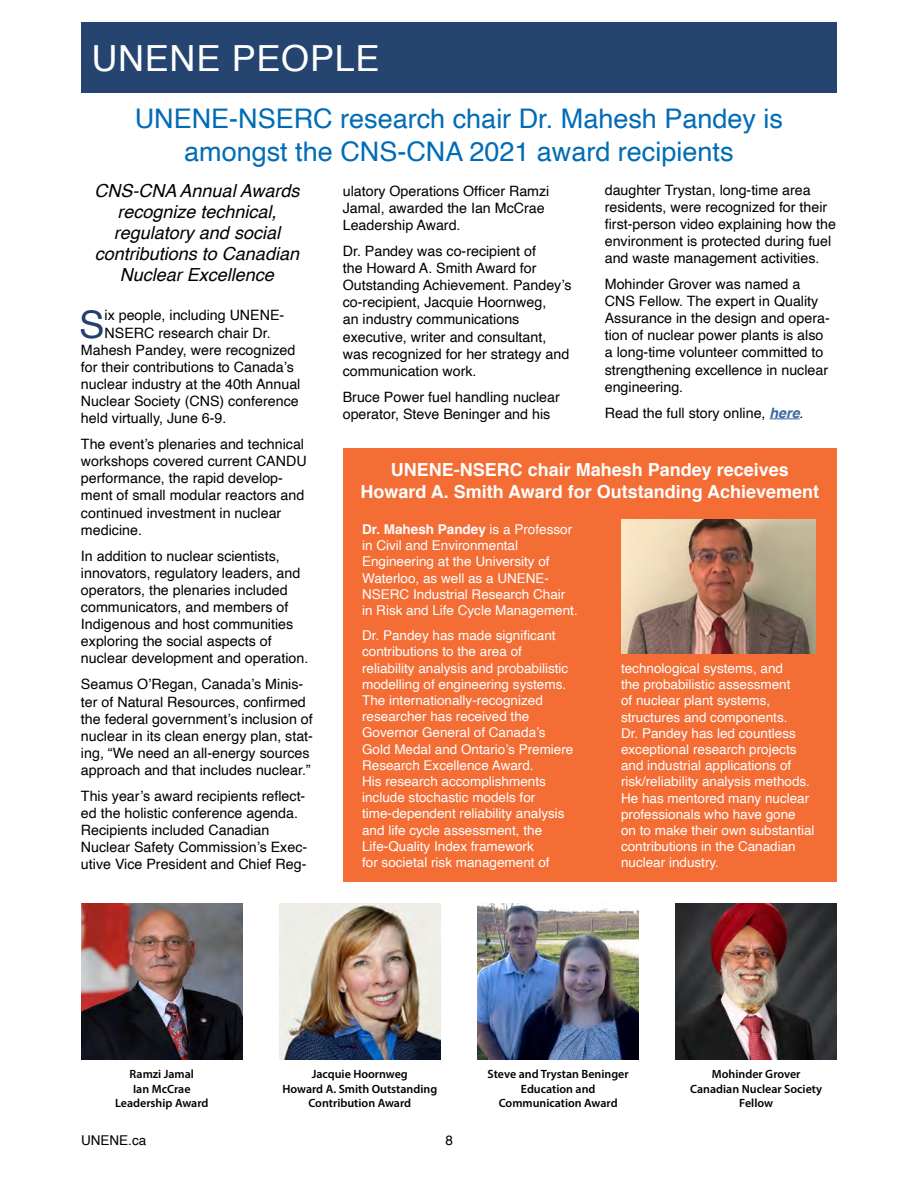
<style>
.page{position:relative;width:918px;height:1188px;background:#fff}
.page>*{position:absolute;margin:0;border:0;box-sizing:border-box;transform-origin:0 0}
.t1{font:38.1px "Helvetica";color:#223f70}
.t2{font:36px "Helvetica";letter-spacing:.02em;color:#fff}
.t3{font:27px/33px "Helvetica";color:#006cb7;text-align:center}
.t4{font:italic 18px/21px "Helvetica";color:#000;text-align:center}
.t5{font:700 18px/21.6px "Helvetica";color:#fff;text-align:center}
.t6{font:14.25px/17.1px "Helvetica";color:#000}
.t7{font:13.5px/16.2px "Helvetica";color:#fff}
.t8{font:13.5px "Helvetica";color:#000}
.t9{font:600 12px/14.4px "Myriad Pro";color:#000;text-align:center}
.s1{font-weight:700;font-style:italic;color:#3a67a3}
.s2{font-weight:700}
</style>
<div class="page">
<div style="left:343px;top:448px;width:494px;height:434px;background:#f36d35"></div>
<div style="left:81px;top:23px;width:756px;height:70px;background:#254570"></div>
<img style="left:477px;top:904px;width:162px;height:155px">
<img style="left:279px;top:904px;width:162px;height:155px">
<img style="left:81px;top:904px;width:162px;height:155px">
<img style="left:675px;top:904px;width:162px;height:155px">
<img style="left:621px;top:519px;width:194px;height:134px">
<hr style="left:770px;top:419px;width:30px;height:1px;background:#3a67a3">
<h2 class="t2" style="left:92px;top:31px;width:289px">UNENE PEOPLE</h2>
<h3 class="t3" style="left:135px;top:103px;width:650px">UNENE-NSERC research chair Dr. Mahesh Pandey is amongst the CNS-CNA 2021 award recipients</h3>
<p class="t4" style="left:95px;top:181px;width:206px">CNS-CNA Annual Awards recognize technical, regulatory and social contributions to Canadian<br>Nuclear Excellence</p>
<h1 class="t1" style="left:79px;top:295px;width:27px">S</h1>
<p class="t6" style="left:105px;top:307px;width:181px">ix people, including UNENE-</p>
<p class="t6" style="left:105px;top:324px;width:168px">NSERC research chair Dr.</p>
<p class="t6" style="left:81px;top:341px;width:216px">Mahesh Pandey, were recognized</p>
<p class="t6" style="left:81px;top:359px;width:214px">for their contributions to Canada’s</p>
<p class="t6" style="left:81px;top:376px;width:221px">nuclear industry at the 40th Annual</p>
<p class="t6" style="left:81px;top:393px;width:219px">Nuclear Society (CNS) conference</p>
<p class="t6" style="left:81px;top:410px;width:147px">held virtually, June 6-9.</p>
<p class="t6" style="left:81px;top:436px;width:227px">The event’s plenaries and technical workshops covered current CANDU performance, the rapid develop&shy;ment of small modular reactors and continued investment in nuclear medicine.</p>
<p class="t6" style="left:81px;top:548px;width:229px">In addition to nuclear scientists, innovators, regulatory leaders, and operators, the plenaries included communicators, and members of Indigenous and host communities exploring the social aspects of nuclear development and operation.</p>
<p class="t6" style="left:81px;top:676px;width:233px">Seamus O’Regan, Canada’s Minis&shy;ter of Natural Resources, confirmed the federal government’s inclusion of nuclear in its clean energy plan, stat&shy;ing, “We need an all-energy sources approach and that includes nuclear.”</p>
<p class="t6" style="left:81px;top:788px;width:228px">This year’s award recipients reflect&shy;ed the holistic conference agenda.<br>Recipients included Canadian Nuclear Safety Commission’s Exec&shy;utive Vice President and Chief Reg-</p>
<p class="t6" style="left:343px;top:183px;width:208px">ulatory Operations Officer Ramzi<br>Jamal, awarded the Ian McCrae<br>Leadership Award.</p>
<p class="t6" style="left:343px;top:243px;width:230px">Dr. Pandey was co-recipient of<br>the Howard A. Smith Award for<br>Outstanding Achievement. Pandey’s co-recipient, Jacquie Hoornweg,<br>an industry communications executive, writer and consultant, was recognized for her strategy and communication work.</p>
<p class="t6" style="left:343px;top:389px;width:219px">Bruce Power fuel handling nuclear operator, Steve Beninger and his</p>
<p class="t6" style="left:605px;top:181px;width:233px">daughter Trystan, long-time area residents, were recognized for their first-person video explaining how the environment is protected during fuel and waste management activities.</p>
<p class="t6" style="left:605px;top:276px;width:226px">Mohinder Grover was named a<br>CNS Fellow. The expert in Quality<br>Assurance in the design and opera&shy;tion of nuclear power plants is also a long-time volunteer committed to strengthening excellence in nuclear engineering.</p>
<p class="t6" style="left:605px;top:405px;width:200px">Read the full story online, <span class="s1">here</span>.</p>
<p class="t5" style="left:361px;top:459px;width:460px">UNENE-NSERC chair Mahesh Pandey receives<br>Howard A. Smith Award for Outstanding Achievement</p>
<p class="t7" style="left:362px;top:522px;width:217px"><span class="s2">Dr. Mahesh Pandey</span> is a Professor in Civil and Environmental<br>Engineering at the University of<br>Waterloo, as well as a UNENE-<br>NSERC Industrial Research Chair in Risk and Life Cycle Management.</p>
<p class="t7" style="left:362px;top:628px;width:213px">Dr. Pandey has made significant contributions to the area of reliability analysis and probabilistic modelling of engineering systems.<br>The internationally-recognized researcher has received the<br>Governor General of Canada’s<br>Gold Medal and Ontario’s Premiere<br>Research Excellence Award.<br>His research accomplishments include stochastic models for time-dependent reliability analysis and life cycle assessment, the<br>Life-Quality Index framework<br>for societal risk management of</p>
<p class="t7" style="left:621px;top:661px;width:195px">technological systems, and<br>the probabilistic assessment<br>of nuclear plant systems, structures and components.<br>Dr. Pandey has led countless exceptional research projects and industrial applications of risk/reliability analysis methods.<br>He has mentored many nuclear professionals who have gone<br>on to make their own substantial contributions in the Canadian nuclear industry.</p>
<p class="t9" style="left:115px;top:1067px;width:95px">Ramzi Jamal<br>Ian McCrae<br>Leadership Award</p>
<p class="t9" style="left:488px;top:1067px;width:143px">Steve and Trystan Beninger<br>Education and<br>Communication Award</p>
<p class="t9" style="left:690px;top:1067px;width:133px">Mohinder Grover<br>Canadian Nuclear Society<br>Fellow</p>
<p class="t9" style="left:282px;top:1067px;width:156px">Jacquie Hoornweg<br>Howard A. Smith Outstanding<br>Contribution Award</p>
<p class="t8" style="left:81px;top:1130px;width:67px">UNENE.ca</p>
<p class="t8" style="left:445px;top:1130px;width:9px">8</p>
</div>
